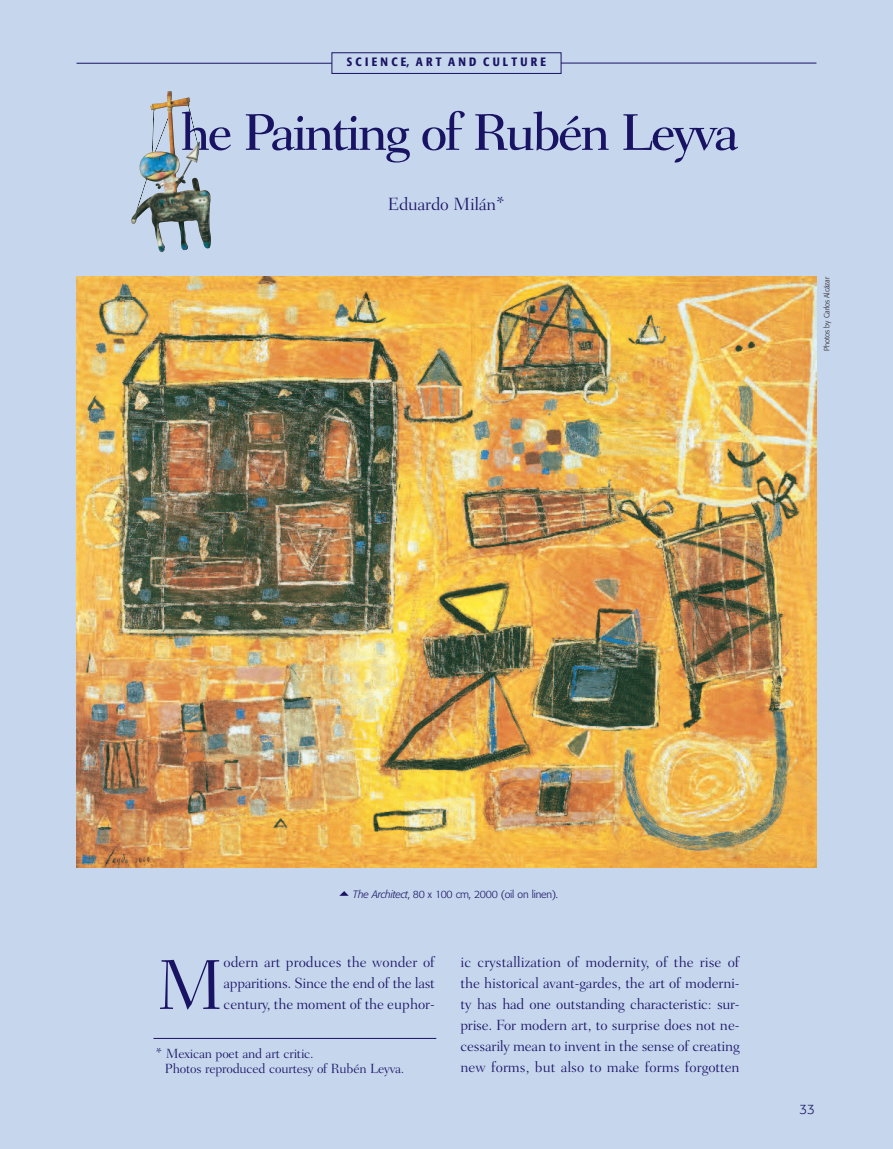
<style>
.page{position:relative;width:893px;height:1149px;background:#fff}
.page>*{position:absolute;margin:0;border:0;box-sizing:border-box;transform-origin:0 0}
.t1{font:300 71.85px "Fairfield LH";color:#191364}
.t2{font:500 52.5px "Fairfield LH";letter-spacing:-.055em;color:#191364}
.t3{font:300 18px "Fairfield LH";letter-spacing:-.015em;color:#191364}
.t4{font:300 15px/21px "Fairfield LH";letter-spacing:-.01em;color:#191364;text-align:justify}
.t5{font:300 13.5px/15px "Fairfield LH";letter-spacing:-.015em;color:#191364}
.t6{font:300 13.5px "Formata";color:#191364}
.t7{font:500 condensed 12px "Formata";letter-spacing:.275em;color:#191364}
.t8{font:300 10.5px "Formata";letter-spacing:-.02em;color:#191364}
.t9{font:300 7.5px "Formata";letter-spacing:-.02em;color:#231f20}
.s1{font-style:italic}
</style>
<div class="page">
<div style="left:0;top:0;width:893px;height:1148px;background:#c6d6ed"></div>
<hr style="left:561px;top:63px;width:255px;height:1px;background:#191364">
<hr style="left:77px;top:63px;width:255px;height:1px;background:#191364">
<div style="left:332px;top:52px;width:229px;height:22px;border:1px solid #191364"></div>
<img style="left:77px;top:277px;width:740px;height:590px">
<hr style="left:154px;top:1037px;width:282px;height:1px;background:#191364">
<svg style="left:340px;top:891px;width:8px;height:4px"></svg>
<img style="left:138px;top:91px;width:62px;height:117px">
<p class="t7" style="left:347px;top:57px;width:201px">SCIENCE, ART AND CULTURE</p>
<h2 class="t2" style="left:180px;top:111px;width:560px">he Painting of Rubén Leyva</h2>
<p class="t3" style="left:388px;top:197px;width:119px">Eduardo Milán*</p>
<p class="t9" style="left:824px;top:350px;width:75px;rotate:-90deg">Photos by Carlos Alcázar</p>
<p class="t8" style="left:353px;top:889px;width:207px"><span class="s1">The Architect</span>, 80 x 100 cm, 2000 (oil on linen).</p>
<h1 class="t1" style="left:156px;top:956px;width:69px">M</h1>
<p class="t4" style="left:224px;top:952px;width:213px">odern art produces the wonder of apparitions. Since the end of the last century, the moment of the euphor-</p>
<p class="t4" style="left:460px;top:952px;width:281px">ic crystallization of modernity, of the rise of the historical avant-gardes, the art of moderni&shy;ty has had one outstanding characteristic: sur&shy;prise. For modern art, to surprise does not ne&shy;cessarily mean to invent in the sense of creating new forms, but also to make forms forgotten</p>
<p class="t5" style="left:165px;top:1047px;width:241px;text-indent:-9px">* Mexican poet and art critic.<br>Photos reproduced courtesy of Rubén Leyva.</p>
<p class="t6" style="left:799px;top:1103px;width:17px">33</p>
</div>
